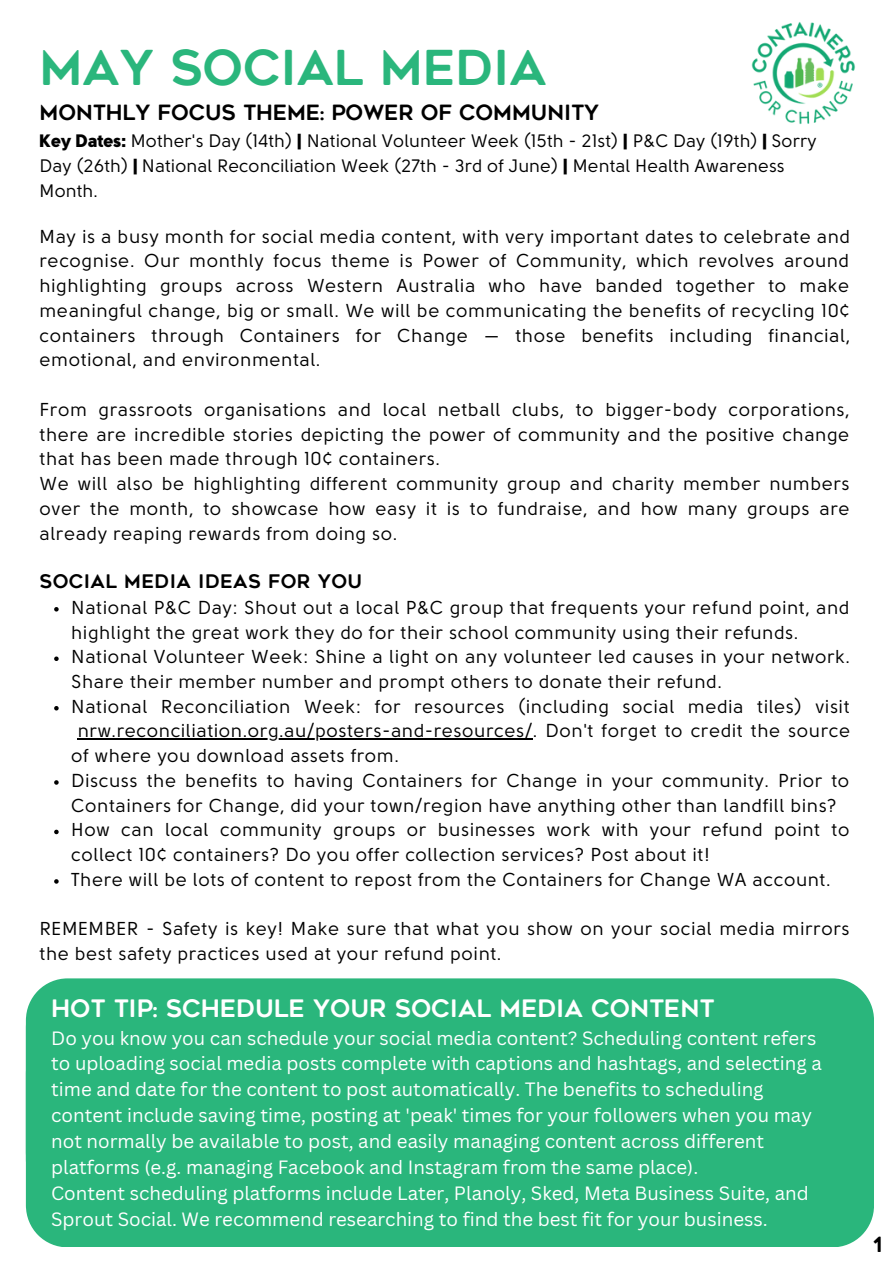
<style>
.page{position:relative;width:893px;height:1264px;background:#fff}
.page>*{position:absolute;margin:0;border:0;box-sizing:border-box;transform-origin:0 0}
.t1{font:47.85px "Geometos Rounded";color:#2ab67c}
.t2{font:24px "Geometos Rounded";color:#fff}
.t3{font:21px "Geometos Rounded";color:#000}
.t4{font:18.75px/25.8px "Canva Sans";color:#fff}
.t5{font:18.6px/24.8px "Solomon Sans";letter-spacing:.025em;color:#000}
.t6{font:18.6px "Geometos Rounded";letter-spacing:.025em;color:#000}
.t7{font:18px/24.8px "Solomon Sans";color:#000}
.s1{font-weight:900}
</style>
<div class="page">
<img style="left:751px;top:22px;width:105px;height:103px">
<svg style="left:54px;top:607px;width:5px;height:4px"></svg>
<svg style="left:54px;top:656px;width:5px;height:5px"></svg>
<svg style="left:54px;top:706px;width:5px;height:4px"></svg>
<hr style="left:78px;top:738px;width:455px;height:1px;background:#000">
<svg style="left:54px;top:780px;width:5px;height:4px"></svg>
<svg style="left:54px;top:829px;width:5px;height:5px"></svg>
<svg style="left:54px;top:879px;width:5px;height:4px"></svg>
<div style="left:26px;top:1194px;width:847px;height:53px;background:#2ab67c"></div>
<div style="left:26px;top:978px;width:847px;height:216px;background:#2ab67c"></div>
<h1 class="t1" style="left:40px;top:49px;width:508px">MAY SOCIAL MEDIA</h1>
<p class="t3" style="left:40px;top:104px;width:561px">MONTHLY FOCUS THEME: POWER OF COMMUNITY</p>
<p class="t7" style="left:40px;top:129px;width:778px"><span class="s1">Key Dates:</span> Mother's Day (14th) <span class="s1">|</span> National Volunteer Week (15th - 21st) <span class="s1">|</span> P&amp;C Day (19th) <span class="s1">|</span> Sorry<br>Day (26th) <span class="s1">|</span> National Reconciliation Week (27th - 3rd of June) <span class="s1">|</span> Mental Health Awareness<br>Month.</p>
<p class="t5" style="left:40px;top:225px;width:812px;text-align:justify">May is a busy month for social media content, with very important dates to celebrate and recognise. Our monthly focus theme is Power of Community, which revolves around highlighting groups across Western Australia who have banded together to make meaningful change, big or small. We will be communicating the benefits of recycling 10¢ containers through Containers for Change — those benefits including financial, emotional, and environmental.</p>
<p class="t5" style="left:40px;top:398px;width:811px">From grassroots organisations and local netball clubs, to bigger-body corporations, there are incredible stories depicting the power of community and the positive change that has been made through 10¢ containers.<br>We will also be highlighting different community group and charity member numbers over the month, to showcase how easy it is to fundraise, and how many groups are already reaping rewards from doing so.</p>
<p class="t6" style="left:40px;top:574px;width:324px">SOCIAL MEDIA IDEAS FOR YOU</p>
<p class="t5" style="left:71px;top:596px;width:779px">National P&amp;C Day: Shout out a local P&amp;C group that frequents your refund point, and</p>
<p class="t5" style="left:71px;top:620px;width:728px">highlight the great work they do for their school community using their refunds.</p>
<p class="t5" style="left:71px;top:645px;width:780px">National Volunteer Week: Shine a light on any volunteer led causes in your network.</p>
<p class="t5" style="left:71px;top:670px;width:652px">Share their member number and prompt others to donate their refund.</p>
<p class="t5" style="left:71px;top:694px;width:779px">National Reconciliation Week: for resources (including social media tiles) visit</p>
<p class="t5" style="left:78px;top:719px;width:774px">nrw.reconciliation.org.au/posters-and-resources/. Don't forget to credit the source</p>
<p class="t5" style="left:71px;top:744px;width:329px">of where you download assets from.</p>
<p class="t5" style="left:71px;top:769px;width:779px">Discuss the benefits to having Containers for Change in your community. Prior to</p>
<p class="t5" style="left:71px;top:793px;width:767px">Containers for Change, did your town/region have anything other than landfill bins?</p>
<p class="t5" style="left:71px;top:818px;width:779px">How can local community groups or businesses work with your refund point to</p>
<p class="t5" style="left:71px;top:843px;width:640px">collect 10¢ containers? Do you offer collection services? Post about it!</p>
<p class="t5" style="left:71px;top:868px;width:761px">There will be lots of content to repost from the Containers for Change WA account.</p>
<p class="t5" style="left:40px;top:917px;width:811px">REMEMBER - Safety is key! Make sure that what you show on your social media mirrors the best safety practices used at your refund point.</p>
<p class="t2" style="left:51px;top:999px;width:664px">HOT TIP: SCHEDULE YOUR SOCIAL MEDIA CONTENT</p>
<p class="t4" style="left:51px;top:1024px;width:772px">Do you know you can schedule your social media content? Scheduling content refers to uploading social media posts complete with captions and hashtags, and selecting a time and date for the content to post automatically. The benefits to scheduling content include saving time, posting at 'peak' times for your followers when you may not normally be available to post, and easily managing content across different platforms (e.g. managing Facebook and Instagram from the same place).<br>Content scheduling platforms include Later, Planoly, Sked, Meta Business Suite, and Sprout Social. We recommend researching to find the best fit for your business.</p>
<p class="t3" style="left:873px;top:1236px;width:11px">1</p>
</div>
